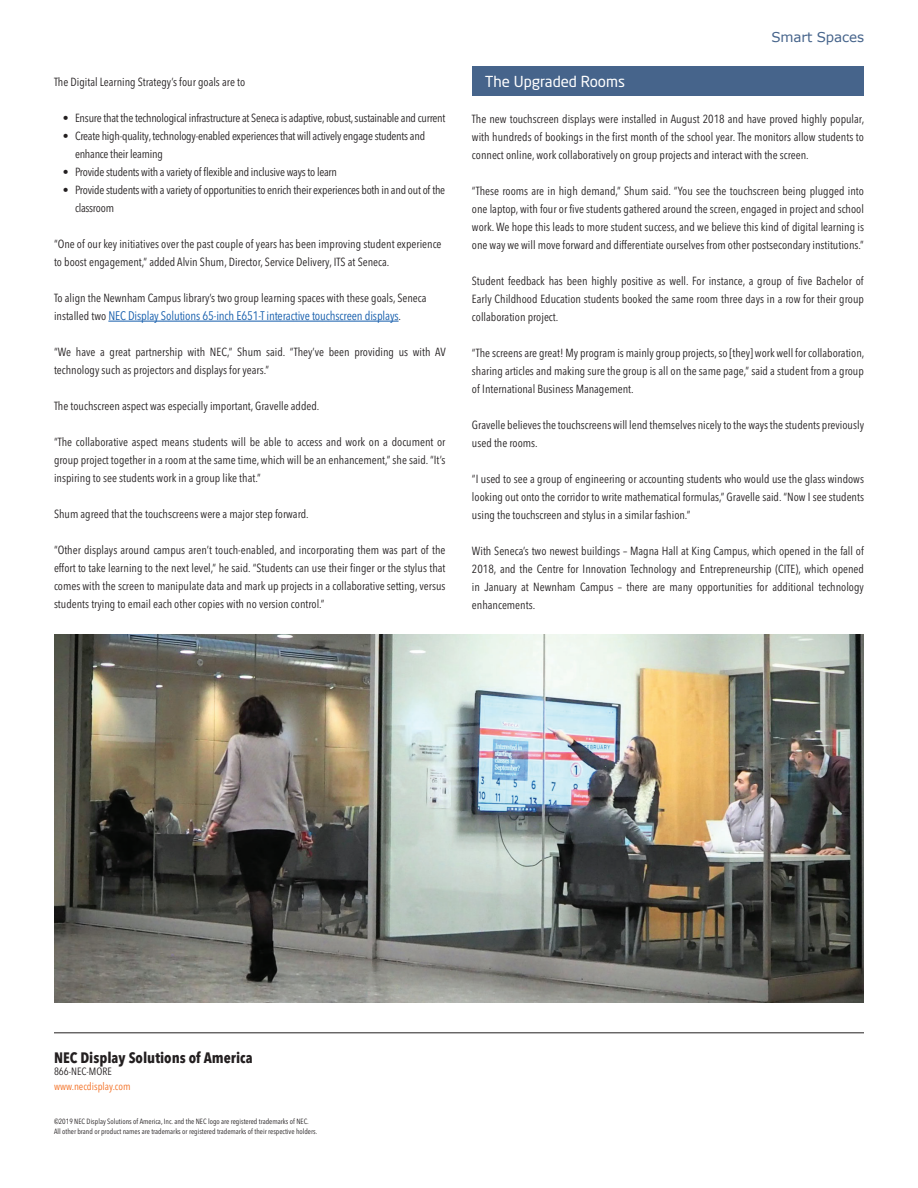
<style>
.page{position:relative;width:918px;height:1188px;background:#fff}
.page>*{position:absolute;margin:0;border:0;box-sizing:border-box;transform-origin:0 0}
.t1{font:700 condensed 15px "Avenir Next LT Pro";color:#231f20}
.t2{font:15px "Neo Sans Std";color:#fff}
.t3{font:13.5px "Verdana";letter-spacing:-.01em;color:#46648b}
.t4{font:condensed 12.3px "Avenir Next LT Pro";letter-spacing:-.01em;color:#135cab}
.t5{font:condensed 11.7px/18px "Avenir Next LT Pro";color:#231f20;text-align:justify}
.t6{font:condensed 11.7px/18px "Avenir Next LT Pro";letter-spacing:-.02em;color:#231f20}
.t7{font:condensed 10.5px "Avenir Next LT Pro";color:#f36e21}
.t8{font:condensed 10.5px "Avenir Next LT Pro";color:#231f20}
.t9{font:condensed 7.5px/10.5px "Avenir Next LT Pro";color:#231f20}
.s1{font-size:11.7px;color:#231f20}
</style>
<div class="page">
<div style="left:472px;top:67px;width:392px;height:29px;background:#46648b"></div>
<hr style="left:108px;top:321px;width:291px;height:1px;background:#135cab">
<hr style="left:54px;top:1033px;width:810px;height:1px;background:#231f20">
<img style="left:54px;top:634px;width:810px;height:368px">
<p class="t5" style="left:54px;top:73px;width:193px">The Digital Learning Strategy’s four goals are to</p>
<p class="t6" style="left:63px;top:109px;width:384px">• Ensure that the technological infrastructure at Seneca is adaptive, robust, sustainable and current</p>
<p class="t6" style="left:75px;top:127px;width:352px;text-indent:-12px">• Create high-quality, technology-enabled experiences that will actively engage students and enhance their learning</p>
<p class="t6" style="left:63px;top:163px;width:276px">• Provide students with a variety of flexible and inclusive ways to learn</p>
<p class="t6" style="left:75px;top:181px;width:372px;text-indent:-12px">• Provide students with a variety of opportunities to enrich their experiences both in and out of the classroom</p>
<p class="t5" style="left:54px;top:235px;width:389px">“One of our key initiatives over the past couple of years has been improving student experience to boost engagement,” added Alvin Shum, Director, Service Delivery, ITS at Seneca.</p>
<p class="t5" style="left:54px;top:289px;width:374px">To align the Newnham Campus library’s two group learning spaces with these goals, Seneca</p>
<p class="t4" style="left:54px;top:308px;width:349px"><span class="s1">installed two</span> NEC Display Solutions 65-inch E651-T interactive touchscreen displays<span class="s1">.</span></p>
<p class="t5" style="left:54px;top:343px;width:393px">“We have a great partnership with NEC,” Shum said. “They’ve been providing us with AV technology such as projectors and displays for years.”</p>
<p class="t5" style="left:54px;top:397px;width:267px">The touchscreen aspect was especially important, Gravelle added.</p>
<p class="t5" style="left:54px;top:433px;width:393px">“The collaborative aspect means students will be able to access and work on a document or group project together in a room at the same time, which will be an enhancement,” she said. “It’s inspiring to see students work in a group like that.”</p>
<p class="t5" style="left:54px;top:505px;width:256px">Shum agreed that the touchscreens were a major step forward.</p>
<p class="t5" style="left:54px;top:541px;width:393px">“Other displays around campus aren’t touch-enabled, and incorporating them was part of the effort to take learning to the next level,” he said. “Students can use their finger or the stylus that comes with the screen to manipulate data and mark up projects in a collaborative setting, versus students trying to email each other copies with no version control.”</p>
<p class="t3" style="left:771px;top:28px;width:94px">Smart Spaces</p>
<p class="t2" style="left:485px;top:72px;width:142px">The Upgraded Rooms</p>
<p class="t5" style="left:472px;top:110px;width:394px">The new touchscreen displays were installed in August 2018 and have proved highly popular, with hundreds of bookings in the first month of the school year. The monitors allow students to connect online, work collaboratively on group projects and interact with the screen.</p>
<p class="t5" style="left:472px;top:182px;width:394px">“These rooms are in high demand,” Shum said. “You see the touchscreen being plugged into one laptop, with four or five students gathered around the screen, engaged in project and school work. We hope this leads to more student success, and we believe this kind of digital learning is one way we will move forward and differentiate ourselves from other postsecondary institutions.”</p>
<p class="t5" style="left:472px;top:272px;width:394px">Student feedback has been highly positive as well. For instance, a group of five Bachelor of Early Childhood Education students booked the same room three days in a row for their group collaboration project.</p>
<p class="t5" style="left:472px;top:344px;width:394px">“The screens are great! My program is mainly group projects, so [they] work well for collaboration, sharing articles and making sure the group is all on the same page,” said a student from a group of International Business Management.</p>
<p class="t5" style="left:472px;top:416px;width:394px">Gravelle believes the touchscreens will lend themselves nicely to the ways the students previously used the rooms.</p>
<p class="t5" style="left:472px;top:470px;width:394px">“I used to see a group of engineering or accounting students who would use the glass windows looking out onto the corridor to write mathematical formulas,” Gravelle said. “Now I see students using the touchscreen and stylus in a similar fashion.”</p>
<p class="t5" style="left:472px;top:542px;width:394px">With Seneca’s two newest buildings – Magna Hall at King Campus, which opened in the fall of 2018, and the Centre for Innovation Technology and Entrepreneurship (CITE), which opened in January at Newnham Campus – there are many opportunities for additional technology enhancements.</p>
<p class="t1" style="left:54px;top:1048px;width:200px">NEC Display Solutions of America</p>
<p class="t8" style="left:54px;top:1065px;width:59px">866-NEC-MORE</p>
<p class="t7" style="left:54px;top:1080px;width:78px">www.necdisplay.com</p>
<p class="t9" style="left:54px;top:1116px;width:265px">©2019 NEC Display Solutions of America, Inc. and the NEC logo are registered trademarks of NEC.<br>All other brand or product names are trademarks or registered trademarks of their respective holders.</p>
</div>
